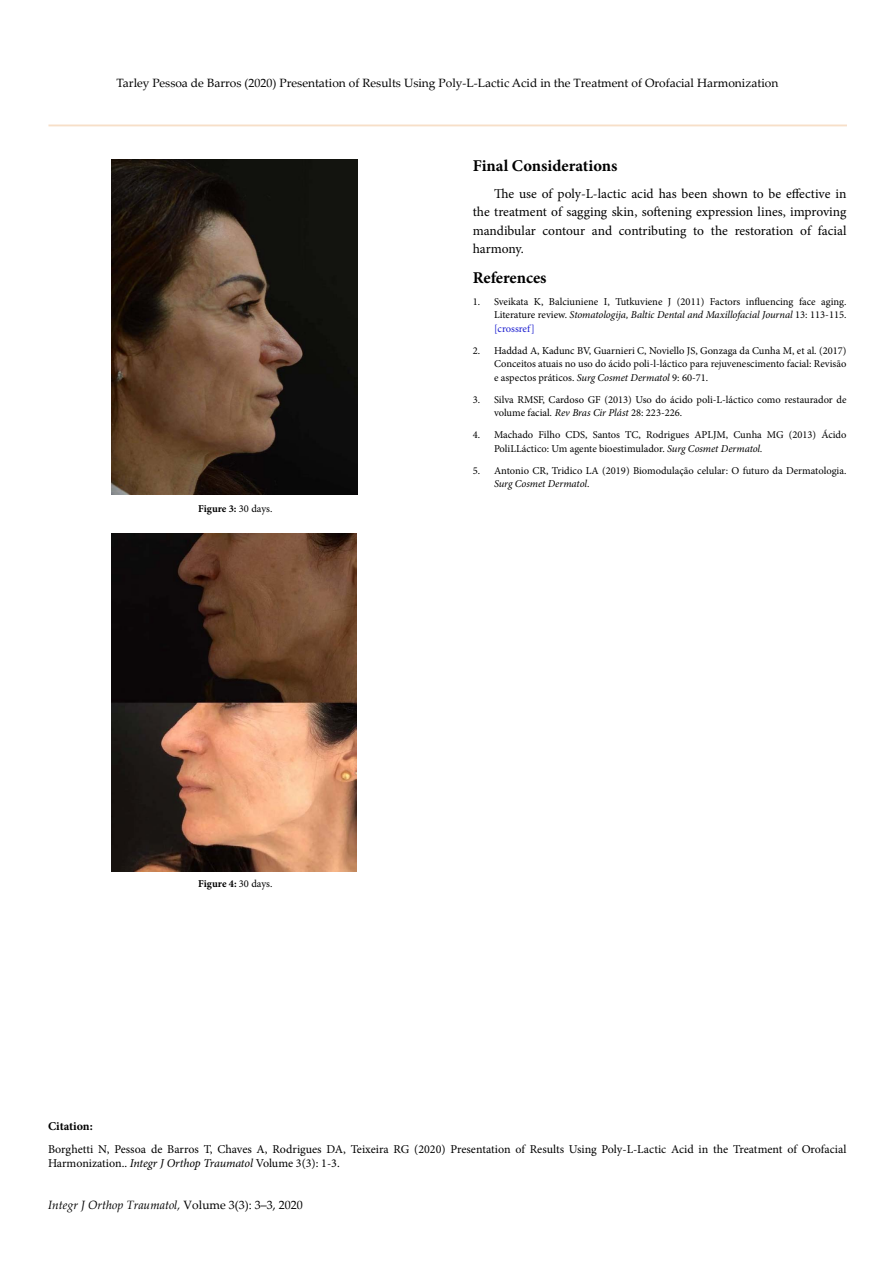
<style>
.page{position:relative;width:893px;height:1263px;background:#fff}
.page>*{position:absolute;margin:0;border:0;box-sizing:border-box;transform-origin:0 0}
.t1{font:700 16.5px "Minion Pro";color:#000}
.t2{font:13.5px/18.5px "Minion Pro";letter-spacing:-.005em;color:#000;text-align:justify}
.t3{font:12px/14.4px "Minion Pro";color:#000}
.t4{font:12px "Palatino Linotype";color:#000}
.t5{font:italic 12px "Palatino Linotype";color:#000}
.t6{font:700 12px "Minion Pro";letter-spacing:-.005em;color:#000}
.t7{font:10.5px/13.5px "Minion Pro";color:#000}
.t8{font:700 10.5px "Minion Pro";color:#000}
.s1{font-weight:400}
.s2{font-style:italic}
.s3{color:#1a1ccf}
.s4{font-style:normal}
</style>
<div class="page">
<hr style="left:48px;top:125px;width:799px;height:1px;background:#f7dfc8">
<img style="left:112px;top:159px;width:245px;height:335px">
<img style="left:112px;top:534px;width:245px;height:338px">
<p class="t4" style="left:117px;top:74px;width:663px">Tarley Pessoa de Barros (2020) Presentation of Results Using Poly-L-Lactic Acid in the Treatment of Orofacial Harmonization</p>
<p class="t8" style="left:198px;top:502px;width:76px">Figure 3: <span class="s1">30 days.</span></p>
<p class="t8" style="left:198px;top:876px;width:76px">Figure 4: <span class="s1">30 days.</span></p>
<h1 class="t1" style="left:473px;top:154px;width:146px">Final Considerations</h1>
<p class="t2" style="left:473px;top:184px;width:375px;text-indent:21px">The use of poly-L-lactic acid has been shown to be effective in the treatment of sagging skin, softening expression lines, improving mandibular contour and contributing to the restoration of facial harmony.</p>
<h1 class="t1" style="left:473px;top:266px;width:75px">References</h1>
<p class="t7" style="left:494px;top:295px;width:354px;text-align:justify;text-indent:-21px">1. Sveikata K, Balciuniene I, Tutkuviene J (2011) Factors influencing face aging.<br>Literature review. <span class="s2">Stomatologija, Baltic Dental and Maxillofacial Journal</span> 13: 113-115. <span class="s3">[crossref]</span></p>
<p class="t7" style="left:494px;top:344px;width:354px;text-align:justify;text-indent:-21px">2. Haddad A, Kadunc BV, Guarnieri C, Noviello JS, Gonzaga da Cunha M, et al. (2017)<br>Conceitos atuais no uso do ácido poli-l-láctico para rejuvenescimento facial: Revisão e aspectos práticos. <span class="s2">Surg Cosmet Dermatol</span> 9: 60-71.</p>
<p class="t7" style="left:494px;top:393px;width:354px;text-indent:-21px">3. Silva RMSF, Cardoso GF (2013) Uso do ácido poli-L-láctico como restaurador de volume facial<span class="s2">. Rev Bras Cir Plást</span> 28: 223-226.</p>
<p class="t7" style="left:494px;top:428px;width:354px;text-indent:-21px">4. Machado Filho CDS, Santos TC, Rodrigues APLJM, Cunha MG (2013) Ácido<br>PoliLLáctico: Um agente bioestimulador. <span class="s2">Surg Cosmet Dermatol.</span></p>
<p class="t7" style="left:494px;top:464px;width:354px;text-indent:-21px">5. Antonio CR, Tridico LA (2019) Biomodulação celular: O futuro da Dermatologia.<br><span class="s2">Surg Cosmet Dermatol</span>.</p>
<p class="t6" style="left:48px;top:1118px;width:46px">Citation:</p>
<p class="t3" style="left:48px;top:1142px;width:800px">Borghetti N, Pessoa de Barros T, Chaves A, Rodrigues DA, Teixeira RG (2020) Presentation of Results Using Poly-L-Lactic Acid in the Treatment of Orofacial<br>Harmonization.. <span class="s2">Integr J Orthop Traumatol</span> Volume 3(3): 1-3.</p>
<p class="t5" style="left:48px;top:1196px;width:256px">Integr J Orthop Traumatol, <span class="s4">Volume 3(3): 3–3, 2020</span></p>
</div>
